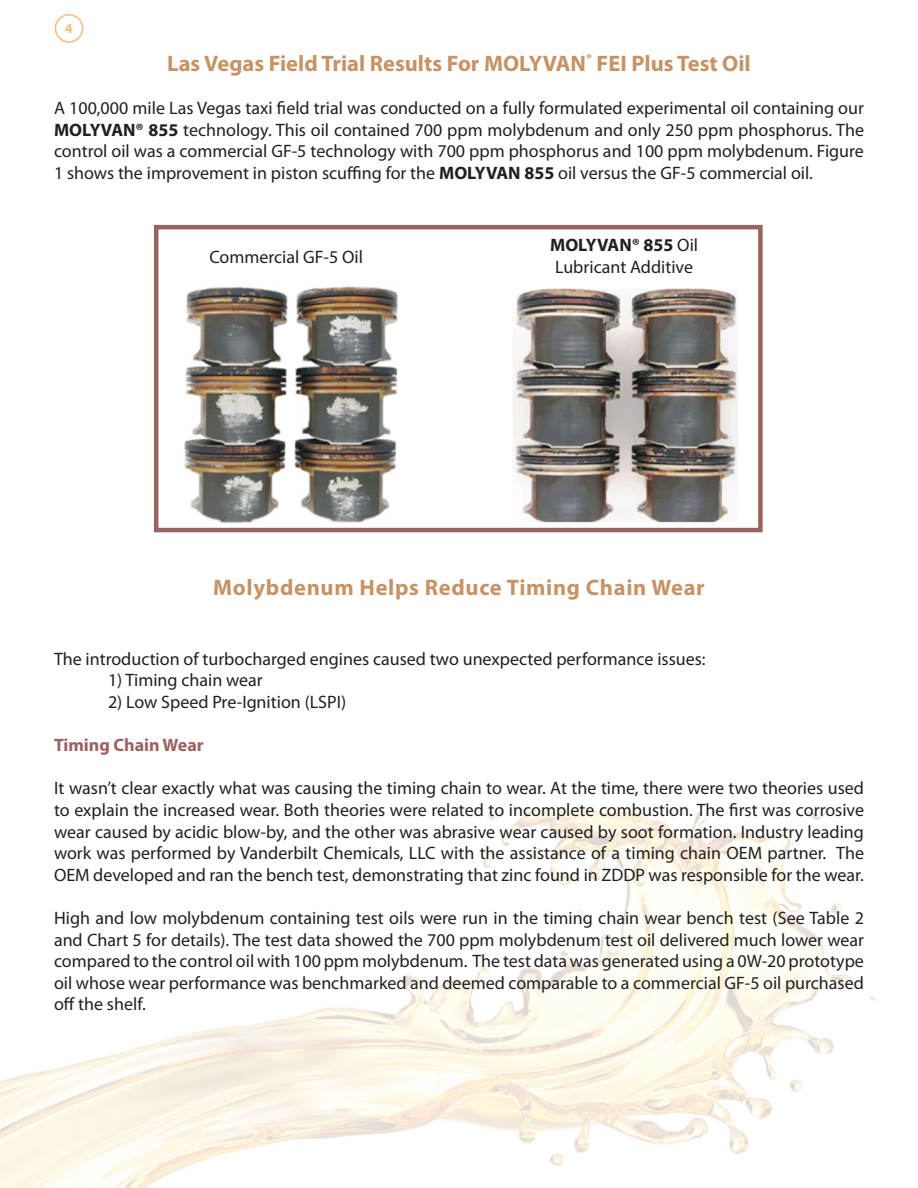
<style>
.page{position:relative;width:918px;height:1188px;background:#fff}
.page>*{position:absolute;margin:0;border:0;box-sizing:border-box;transform-origin:0 0}
.t1{font:700 22.5px "Myriad Pro";color:#c79365}
.t2{font:700 22.5px "Myriad Pro";letter-spacing:.03em;color:#c79365}
.t3{font:18px/21.6px "Myriad Pro";color:#231f20;text-align:justify}
.t4{font:700 18px "Myriad Pro";color:#9a6360}
.t5{font:700 13.5px "Myriad Pro";color:#f8b87e}
.s1{font-weight:700}
</style>
<div class="page">
<img style="left:0;top:813px;width:878px;height:375px">
<div style="left:55px;top:14px;width:28px;height:29px;border:2px solid #f8b87e;border-radius:50%"></div>
<img style="left:184px;top:286px;width:554px;height:238px">
<div style="left:154px;top:225px;width:609px;height:307px;border:4px solid #9a6360"></div>
<p class="t5" style="left:65px;top:20px;width:9px">4</p>
<p class="t1" style="left:167px;top:49px;width:585px">Las Vegas Field Trial Results For MOLYVAN<sup>®</sup> FEI Plus Test Oil</p>
<p class="t3" style="left:54px;top:97px;width:812px">A 100,000 mile Las Vegas taxi field trial was conducted on a fully formulated experimental oil containing our <span class="s1">MOLYVAN® 855</span> technology. This oil contained 700 ppm molybdenum and only 250 ppm phosphorus. The control oil was a commercial GF-5 technology with 700 ppm phosphorus and 100 ppm molybdenum. Figure 1 shows the improvement in piston scuffing for the <span class="s1">MOLYVAN 855</span> oil versus the GF-5 commercial oil.</p>
<p class="t3" style="left:209px;top:246px;width:155px">Commercial GF-5 Oil</p>
<p class="t3" style="left:550px;top:234px;width:149px"><span class="s1">MOLYVAN® 855</span> Oil<br>Lubricant Additive</p>
<p class="t2" style="left:213px;top:572px;width:493px">Molybdenum Helps Reduce Timing Chain Wear</p>
<p class="t3" style="left:54px;top:648px;width:653px">The introduction of turbocharged engines caused two unexpected performance issues:</p>
<p class="t3" style="left:108px;top:669px;width:156px">1) Timing chain wear</p>
<p class="t3" style="left:108px;top:691px;width:240px">2) Low Speed Pre-Ignition (LSPI)</p>
<p class="t4" style="left:54px;top:733px;width:151px">Timing Chain Wear</p>
<p class="t3" style="left:54px;top:777px;width:812px">It wasn’t clear exactly what was causing the timing chain to wear. At the time, there were two theories used to explain the increased wear. Both theories were related to incomplete combustion. The first was corrosive wear caused by acidic blow-by, and the other was abrasive wear caused by soot formation. Industry leading work was performed by Vanderbilt Chemicals, LLC with the assistance of a timing chain OEM partner. The OEM developed and ran the bench test, demonstrating that zinc found in ZDDP was responsible for the wear.</p>
<p class="t3" style="left:54px;top:907px;width:812px">High and low molybdenum containing test oils were run in the timing chain wear bench test (See Table 2 and Chart 5 for details). The test data showed the 700 ppm molybdenum test oil delivered much lower wear compared to the control oil with 100 ppm molybdenum. The test data was generated using a 0W-20 prototype oil whose wear performance was benchmarked and deemed comparable to a commercial GF-5 oil purchased off the shelf.</p>
</div>
